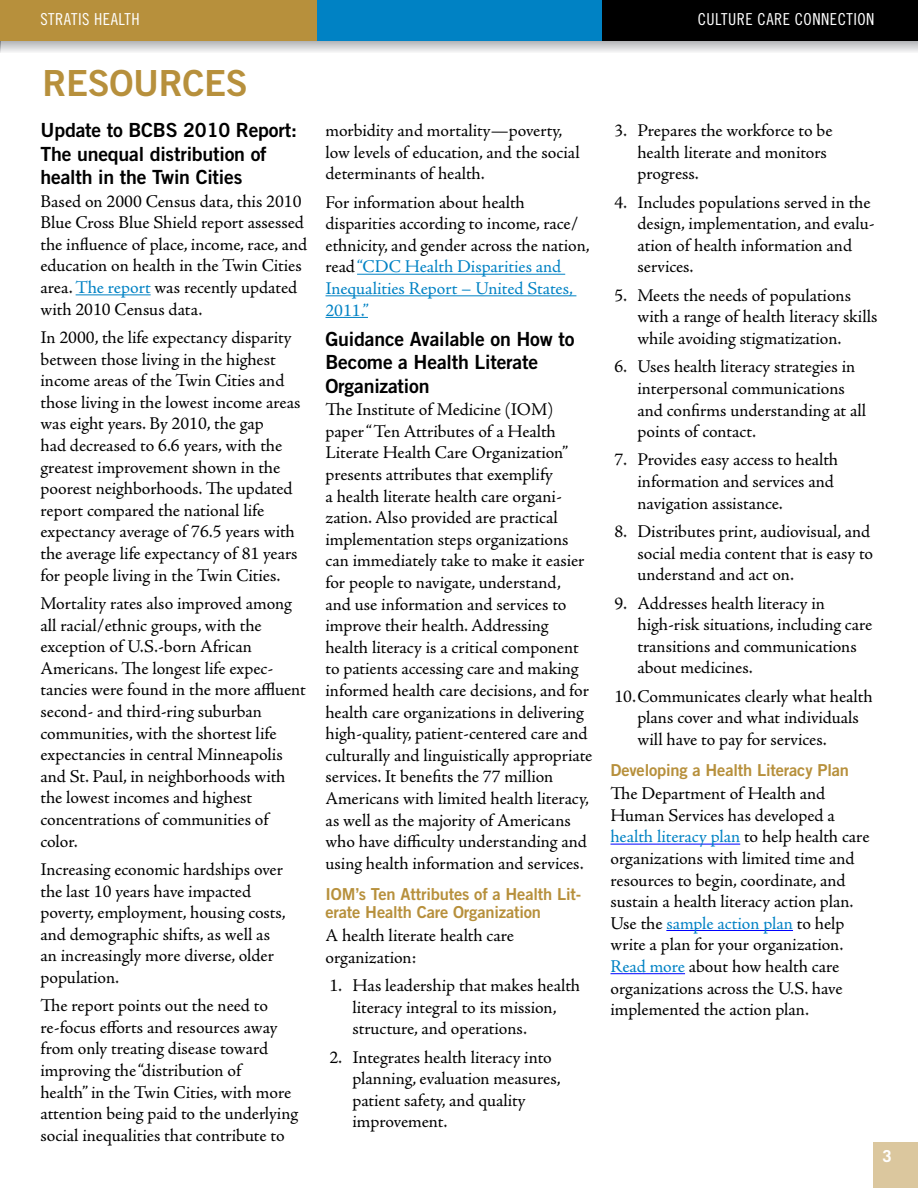
<style>
.page{position:relative;width:918px;height:1188px;background:#fff}
.page>*{position:absolute;margin:0;border:0;box-sizing:border-box;transform-origin:0 0}
.Section_Headers_KMH{font:36px "Trade Gothic LT Std Bd 2";letter-spacing:-.01em;color:#b7903c}
.Head_3{font:19.5px/23.4px "Trade Gothic LT Std Bd 2";letter-spacing:-.01em;color:#000}
.Body_text{font:18px/21.6px "Adobe Jenson Pro";letter-spacing:-.005em;color:#000}
.Head_5{font:16.5px/18px "Trade Gothic LT Std Bd 2";letter-spacing:-.01em;color:#b7903c}
.t1{font:16.5px "Trade Gothic LT Std Cn 18";letter-spacing:.03em;color:#fff}
.t2{font:700 16.5px "Trade Gothic LT Std";color:#fff}
.s1{color:#0082c4}
</style>
<div class="page">
<hr style="left:76px;top:295px;width:75px;height:1px;background:#0082c4">
<hr style="left:357px;top:274px;width:208px;height:1px;background:#0082c4">
<hr style="left:326px;top:295px;width:250px;height:1px;background:#0082c4">
<hr style="left:326px;top:317px;width:42px;height:1px;background:#0082c4">
<hr style="left:610px;top:844px;width:130px;height:1px;background:#00f">
<hr style="left:666px;top:930px;width:127px;height:1px;background:#00f">
<hr style="left:610px;top:973px;width:75px;height:1px;background:#00f">
<svg style="left:1px;top:40px;width:917px;height:12px;background:#c5c9ca"></svg>
<svg style="left:0;top:40px;width:1px;height:13px"></svg>
<div style="left:601px;top:0;width:317px;height:40px;background:#000"></div>
<div style="left:317px;top:0;width:284px;height:40px;background:#0082c4"></div>
<div style="left:0;top:0;width:317px;height:40px;background:#b7903c"></div>
<div style="left:873px;top:1143px;width:45px;height:45px;background:#dbc79e"></div>
<p class="t1" style="left:40px;top:10px;width:101px">STRATIS HEALTH</p>
<p class="t1" style="left:698px;top:10px;width:178px">CULTURE CARE CONNECTION</p>
<p class="Section_Headers_KMH" style="left:43px;top:61px;width:207px">RESOURCES</p>
<p class="Head_3" style="left:40px;top:118px;width:258px">Update to BCBS 2010 Report:<br>The unequal distribution of health in the Twin Cities</p>
<p class="Body_text" style="left:40px;top:191px;width:268px">Based on 2000 Census data, this 2010<br>Blue Cross Blue Shield report assessed the influence of place, income, race, and education on health in the Twin Cities area. <span class="s1">The report</span> was recently updated with 2010 Census data.</p>
<p class="Body_text" style="left:40px;top:327px;width:262px">In 2000, the life expectancy disparity between those living in the highest income areas of the Twin Cities and those living in the lowest income areas was eight years. By 2010, the gap<br>had decreased to 6.6 years, with the greatest improvement shown in the poorest neighborhoods. The updated report compared the national life expectancy average of 76.5 years with the average life expectancy of 81 years for people living in the Twin Cities.</p>
<p class="Body_text" style="left:40px;top:593px;width:267px">Mortality rates also improved among all racial/ethnic groups, with the exception of U.S.-born African<br>Americans. The longest life expec&shy;tancies were found in the more affluent second- and third-ring suburban communities, with the shortest life expectancies in central Minneapolis and St. Paul, in neighborhoods with the lowest incomes and highest concentrations of communities of color.</p>
<p class="Body_text" style="left:40px;top:859px;width:247px">Increasing economic hardships over the last 10 years have impacted poverty, employment, housing costs, and demographic shifts, as well as an increasingly more diverse, older population.</p>
<p class="Body_text" style="left:40px;top:995px;width:259px">The report points out the need to re-focus efforts and resources away from only treating disease toward improving the “distribution of<br>health” in the Twin Cities, with more attention being paid to the underlying social inequalities that contribute to</p>
<p class="Body_text" style="left:326px;top:120px;width:256px">morbidity and mortality—poverty, low levels of education, and the social determinants of health.</p>
<p class="Body_text" style="left:326px;top:192px;width:266px">For information about health disparities according to income, race/ ethnicity, and gender across the nation, read <span class="s1">“CDC Health Disparities and<br>Inequalities Report – United States,<br>2011.”</span></p>
<p class="Head_3" style="left:326px;top:327px;width:250px">Guidance Available on How to<br>Become a Health Literate<br>Organization</p>
<p class="Body_text" style="left:326px;top:399px;width:268px">The Institute of Medicine (IOM) paper “Ten Attributes of a Health Literate Health Care Organization” presents attributes that exemplify<br>a health literate health care organi&shy;zation. Also provided are practical implementation steps organizations can immediately take to make it easier for people to navigate, understand,<br>and use information and services to improve their health. Addressing health literacy is a critical component to patients accessing care and making informed health care decisions, and for health care organizations in delivering high-quality, patient-centered care and culturally and linguistically appropriate services. It benefits the 77 million Americans with limited health literacy, as well as the majority of Americans who have difficulty understanding and using health information and services.</p>
<p class="Head_5" style="left:326px;top:885px;width:257px">IOM’s Ten Attributes of a Health Lit&shy;erate Health Care Organization</p>
<p class="Body_text" style="left:326px;top:925px;width:190px">A health literate health care organization:</p>
<p class="Body_text" style="left:352px;top:975px;width:229px;text-indent:-23px">1. Has leadership that makes health literacy integral to its mission, structure, and operations.</p>
<p class="Body_text" style="left:352px;top:1046px;width:210px;text-indent:-23px">2. Integrates health literacy into planning, evaluation measures, patient safety, and quality improvement.</p>
<p class="Body_text" style="left:638px;top:120px;width:197px;text-indent:-23px">3. Prepares the workforce to be health literate and monitors progress.</p>
<p class="Body_text" style="left:638px;top:192px;width:239px;text-indent:-23px">4. Includes populations served in the design, implementation, and evalu&shy;ation of health information and services.</p>
<p class="Body_text" style="left:638px;top:285px;width:242px;text-indent:-23px">5. Meets the needs of populations with a range of health literacy skills while avoiding stigmatization.</p>
<p class="Body_text" style="left:638px;top:356px;width:230px;text-indent:-23px">6. Uses health literacy strategies in interpersonal communications and confirms understanding at all points of contact.</p>
<p class="Body_text" style="left:638px;top:449px;width:202px;text-indent:-23px">7. Provides easy access to health information and services and navigation assistance.</p>
<p class="Body_text" style="left:638px;top:521px;width:237px;text-indent:-23px">8. Distributes print, audiovisual, and social media content that is easy to understand and act on.</p>
<p class="Body_text" style="left:638px;top:592px;width:236px;text-indent:-23px">9. Addresses health literacy in high-risk situations, including care transitions and communications about medicines.</p>
<p class="Body_text" style="left:638px;top:686px;width:237px;text-indent:-23px">10.Communicates clearly what health plans cover and what individuals will have to pay for services.</p>
<p class="Head_5" style="left:610px;top:761px;width:240px">Developing a Health Literacy Plan</p>
<p class="Body_text" style="left:610px;top:783px;width:261px">The Department of Health and Human Services has developed a <span class="s1">health literacy plan</span> to help health care organizations with limited time and resources to begin, coordinate, and sustain a health literacy action plan.<br>Use the <span class="s1">sample action plan</span> to help write a plan for your organization.<br><span class="s1">Read more</span> about how health care organizations across the U.S. have implemented the action plan.</p>
<p class="t2" style="left:882px;top:1146px;width:11px">3</p>
</div>
